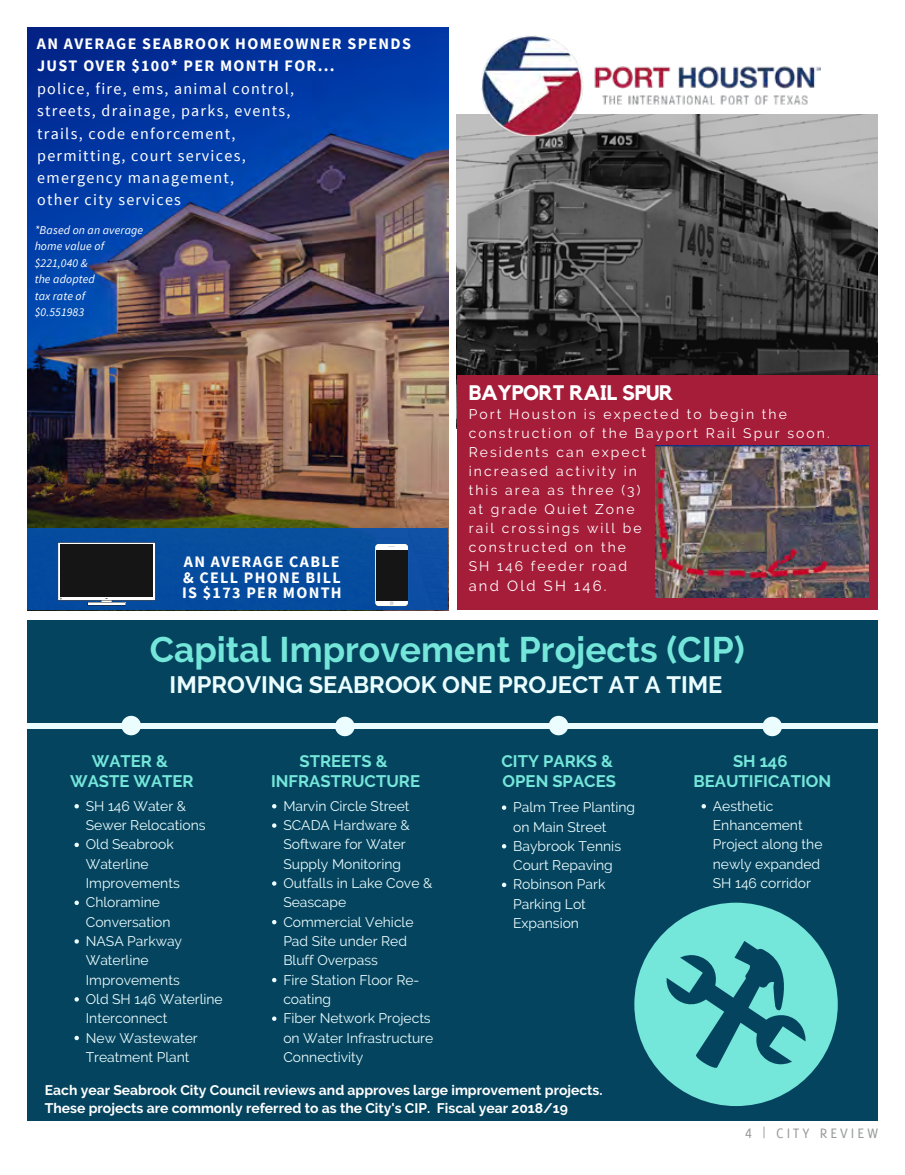
<style>
.page{position:relative;width:905px;height:1175px;background:#fff}
.page>*{position:absolute;margin:0;border:0;box-sizing:border-box;transform-origin:0 0}
.t1{font:700 35.4px "Raleway";color:#75e6da}
.t2{font:700 23.55px "Raleway";color:#ebfdff}
.t3{font:700 21px "Kollektif";letter-spacing:-.02em;color:#fff}
.t4{font:700 16.65px/20px "Raleway";color:#75e6da;text-align:center}
.t5{font:16.05px/22px "Source Sans Pro";letter-spacing:.08em;color:#fff}
.t6{font:700 16.05px/15.5px "Source Sans Pro";letter-spacing:.08em;color:#fff}
.t7{font:15px "Delicious Small Caps";letter-spacing:.2em;color:#999b9c}
.t8{font:14.7px "Raleway";letter-spacing:.15em;color:#fff}
.t9{font:13.95px/19.4px "Raleway";color:#ebfdff}
.t10{font:13.95px/19px "Raleway";letter-spacing:.15em;color:#fff}
.t11{font:700 13.95px/18.8px "Raleway";color:#fff}
.t12{font:italic 11.85px/16.5px "Source Sans Pro";letter-spacing:.01em;color:#fff}
</style>
<div class="page">
<div style="left:27px;top:620px;width:850px;height:500px;background:#05445e"></div>
<svg style="left:74px;top:804px;width:5px;height:4px"></svg>
<svg style="left:74px;top:842px;width:5px;height:5px"></svg>
<svg style="left:74px;top:900px;width:5px;height:5px"></svg>
<svg style="left:74px;top:939px;width:5px;height:4px"></svg>
<svg style="left:74px;top:997px;width:5px;height:4px"></svg>
<svg style="left:74px;top:1035px;width:5px;height:5px"></svg>
<svg style="left:272px;top:804px;width:4px;height:4px"></svg>
<svg style="left:272px;top:823px;width:4px;height:4px"></svg>
<svg style="left:272px;top:881px;width:4px;height:4px"></svg>
<svg style="left:272px;top:920px;width:4px;height:4px"></svg>
<svg style="left:272px;top:977px;width:4px;height:5px"></svg>
<svg style="left:272px;top:1016px;width:4px;height:4px"></svg>
<svg style="left:502px;top:805px;width:4px;height:5px"></svg>
<svg style="left:502px;top:844px;width:4px;height:4px"></svg>
<svg style="left:502px;top:882px;width:4px;height:5px"></svg>
<svg style="left:701px;top:804px;width:5px;height:4px"></svg>
<div style="left:27px;top:722px;width:850px;height:6px;background:#ebfdff"></div>
<svg style="left:121px;top:716px;width:20px;height:19px"></svg>
<svg style="left:335px;top:716px;width:19px;height:20px"></svg>
<svg style="left:549px;top:716px;width:19px;height:19px"></svg>
<svg style="left:762px;top:716px;width:20px;height:20px"></svg>
<svg style="left:634px;top:902px;width:203px;height:204px"></svg>
<img style="left:27px;top:27px;width:421px;height:501px">
<div style="left:27px;top:528px;width:421px;height:82px;background:#064c9f"></div>
<svg style="left:375px;top:544px;width:33px;height:62px;background:#414241"></svg>
<svg style="left:58px;top:542px;width:97px;height:60px;background:#2e3032"></svg>
<hr style="left:87px;top:602px;width:39px;height:3px;background:#151515">
<img style="left:457px;top:114px;width:420px;height:261px">
<div style="left:457px;top:375px;width:420px;height:235px;background:#a61d39"></div>
<img style="left:481px;top:35px;width:339px;height:100px">
<img style="left:655px;top:446px;width:213px;height:151px">
<p class="t6" style="left:37px;top:32px;width:375px;line-height:22px">AN AVERAGE SEABROOK HOMEOWNER SPENDS<br>JUST OVER $100* PER MONTH FOR...</p>
<p class="t5" style="left:37px;top:78px;width:258px">police, fire, ems, animal control, streets, drainage, parks, events, trails, code enforcement, permitting, court services, emergency management,<br>other city services</p>
<p class="t12" style="left:35px;top:221px;width:110px">*Based on an average home value of $221,040 &amp;<br>the adopted<br>tax rate of<br>$0.551983</p>
<p class="t6" style="left:182px;top:554px;width:161px;text-align:justify">AN AVERAGE CABLE &amp; CELL PHONE BILL IS $173 PER MONTH</p>
<h3 class="t3" style="left:468px;top:381px;width:206px">BAYPORT RAIL SPUR</h3>
<p class="t10" style="left:468px;top:404px;width:362px">Port Houston is expected to begin the construction of the Bayport Rail Spur soon.<br>Residents can expect<br>increased activity in<br>this area as three (3)<br>at grade Quiet Zone<br>rail crossings will be<br>constructed on the<br>SH 146 feeder road</p>
<p class="t8" style="left:468px;top:577px;width:139px">and Old SH 146.</p>
<h1 class="t1" style="left:150px;top:629px;width:596px">Capital Improvement Projects (CIP)</h1>
<h2 class="t2" style="left:170px;top:671px;width:554px">IMPROVING SEABROOK ONE PROJECT AT A TIME</h2>
<p class="t4" style="left:70px;top:751px;width:125px">WATER &amp;<br>WASTE WATER</p>
<p class="t9" style="left:86px;top:796px;width:138px">SH 146 Water &amp;<br>Sewer Relocations<br>Old Seabrook<br>Waterline<br>Improvements<br>Chloramine<br>Conversation<br>NASA Parkway<br>Waterline<br>Improvements<br>Old SH 146 Waterline<br>Interconnect<br>New Wastewater<br>Treatment Plant</p>
<p class="t4" style="left:271px;top:751px;width:150px">STREETS &amp;<br>INFRASTRUCTURE</p>
<p class="t9" style="left:283px;top:796px;width:151px">Marvin Circle Street<br>SCADA Hardware &amp;<br>Software for Water<br>Supply Monitoring<br>Outfalls in Lake Cove &amp;<br>Seascape<br>Commercial Vehicle<br>Pad Site under Red<br>Bluff Overpass<br>Fire Station Floor Re&shy;coating<br>Fiber Network Projects on Water Infrastructure<br>Connectivity</p>
<p class="t4" style="left:501px;top:751px;width:116px;text-align:left">CITY PARKS &amp;<br>OPEN SPACES</p>
<p class="t9" style="left:513px;top:797px;width:123px">Palm Tree Planting on Main Street<br>Baybrook Tennis<br>Court Repaving<br>Robinson Park<br>Parking Lot<br>Expansion</p>
<p class="t11" style="left:45px;top:1080px;width:559px">Each year Seabrook City Council reviews and approves large improvement projects.<br>These projects are commonly referred to as the City's CIP. Fiscal year 2018/19</p>
<p class="t4" style="left:693px;top:751px;width:139px">SH 146<br>BEAUTIFICATION</p>
<p class="t9" style="left:712px;top:796px;width:111px">Aesthetic<br>Enhancement<br>Project along the newly expanded<br>SH 146 corridor</p>
<p class="t7" style="left:745px;top:1125px;width:134px">4 | CITY REVIEW</p>
</div>
